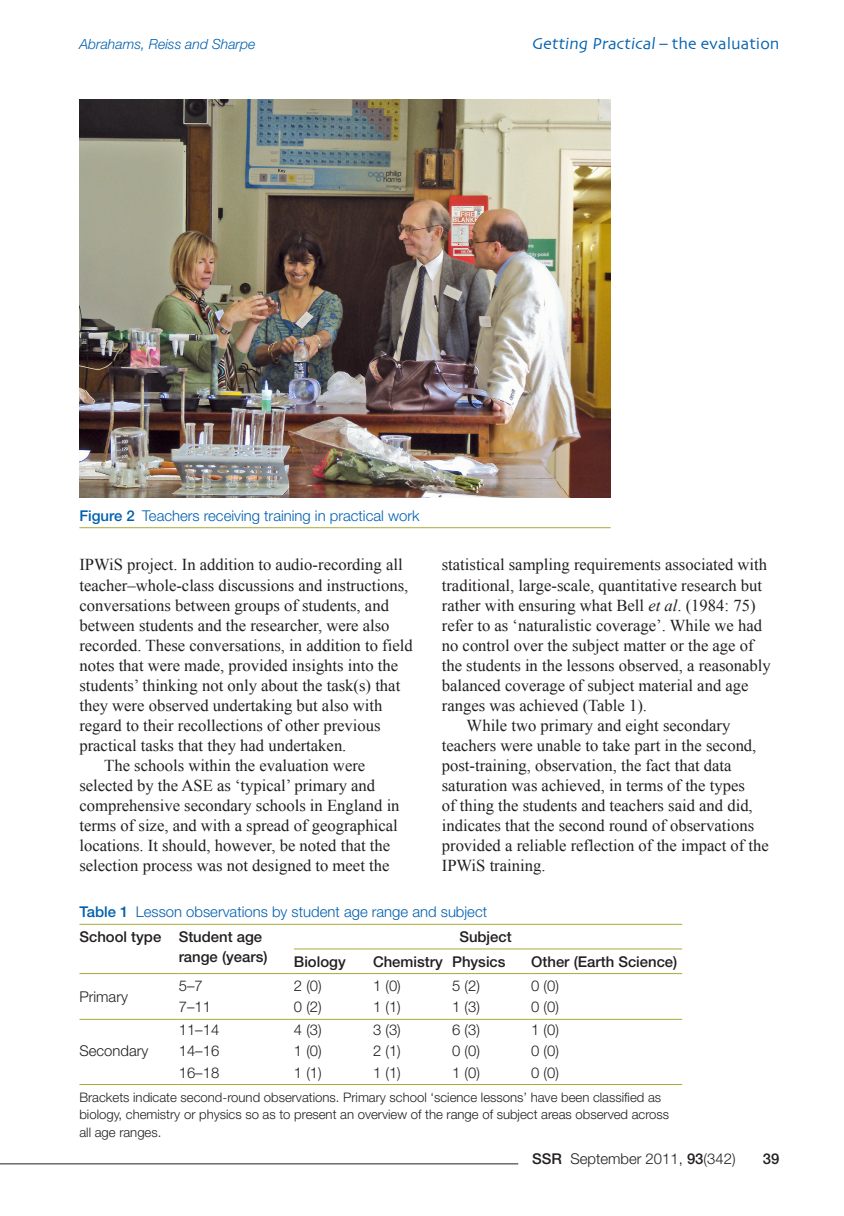
<style>
.page{position:relative;width:844px;height:1216px;background:#fff}
.page>*{position:absolute;margin:0;border:0;box-sizing:border-box;transform-origin:0 0}
.CH_body_tx{font:16.62px/19.9px "Times New Roman";color:#231f20}
.CH_body_tx_first{font:16.62px/19.9px "Times New Roman";color:#231f20}
.CH_running_head_rect{font:16.62px "Skia";color:#0160ae}
.CH_table_contents{font:300 14.88px "Helvetica Neue LT Std";color:#231f20}
.CH_table_heads{font:500 14.88px/20.1px "Helvetica Neue LT Std";color:#231f20}
.CH_table_title{font:300 14.88px "Helvetica Neue LT Std";color:#0160ae}
.CH_figure_caption{font:300 14.88px "Helvetica Neue LT Std";color:#0160ae}
.CH_running_head_rect-2{font:italic 300 14px "Helvetica Neue LT Std";color:#0160ae}
.CH_table_footnote{font:300 13.12px/17.5px "Helvetica Neue LT Std";color:#231f20}
.s1{font-weight:500}
.s2{font-style:italic}
</style>
<div class="page">
<hr style="left:0;top:1163px;width:518px;height:1px;background:#231f20">
<hr style="left:79px;top:923px;width:100px;height:1px;background:#a9ab38">
<hr style="left:179px;top:923px;width:115px;height:1px;background:#a9ab38">
<hr style="left:294px;top:923px;width:79px;height:1px;background:#a9ab38">
<hr style="left:373px;top:923px;width:79px;height:1px;background:#a9ab38">
<hr style="left:452px;top:923px;width:79px;height:1px;background:#a9ab38">
<hr style="left:531px;top:923px;width:151px;height:1px;background:#a9ab38">
<hr style="left:179px;top:1084px;width:115px;height:1px;background:#a9ab38">
<hr style="left:294px;top:1084px;width:79px;height:1px;background:#a9ab38">
<hr style="left:373px;top:1084px;width:79px;height:1px;background:#a9ab38">
<hr style="left:452px;top:1084px;width:79px;height:1px;background:#a9ab38">
<hr style="left:531px;top:1084px;width:151px;height:1px;background:#a9ab38">
<hr style="left:79px;top:1084px;width:100px;height:1px;background:#a9ab38">
<hr style="left:294px;top:948px;width:79px;height:1px;background:#a9ab38">
<hr style="left:373px;top:948px;width:79px;height:1px;background:#a9ab38">
<hr style="left:452px;top:948px;width:79px;height:1px;background:#a9ab38">
<hr style="left:531px;top:948px;width:151px;height:1px;background:#a9ab38">
<hr style="left:79px;top:973px;width:100px;height:1px;background:#a9ab38">
<hr style="left:179px;top:973px;width:115px;height:1px;background:#a9ab38">
<hr style="left:294px;top:973px;width:79px;height:1px;background:#a9ab38">
<hr style="left:373px;top:973px;width:79px;height:1px;background:#a9ab38">
<hr style="left:452px;top:973px;width:79px;height:1px;background:#a9ab38">
<hr style="left:531px;top:973px;width:151px;height:1px;background:#a9ab38">
<hr style="left:79px;top:1019px;width:100px;height:1px;background:#a9ab38">
<hr style="left:179px;top:1019px;width:115px;height:1px;background:#a9ab38">
<hr style="left:294px;top:1019px;width:79px;height:1px;background:#a9ab38">
<hr style="left:373px;top:1019px;width:79px;height:1px;background:#a9ab38">
<hr style="left:452px;top:1019px;width:79px;height:1px;background:#a9ab38">
<hr style="left:531px;top:1019px;width:151px;height:1px;background:#a9ab38">
<hr style="left:79px;top:527px;width:531px;height:1px;background:#a9ab38">
<img style="left:79px;top:99px;width:531px;height:398px">
<p class="CH_running_head_rect-2" style="left:79px;top:36px;width:177px">Abrahams, Reiss and Sharpe</p>
<p class="CH_running_head_rect" style="left:531px;top:34px;width:249px">Getting Practical – t h e eva l u a t i o n</p>
<p class="CH_figure_caption" style="left:79px;top:506px;width:341px"><span class="s1">Figure 2</span> Teachers receiving training in practical work</p>
<p class="CH_body_tx_first" style="left:79px;top:554px;width:335px">IPWiS project. In addition to audio-recording all teacher–whole-class discussions and instructions, conversations between groups of students, and between students and the researcher, were also recorded. These conversations, in addition to field notes that were made, provided insights into the students’ thinking not only about the task(s) that they were observed undertaking but also with regard to their recollections of other previous practical tasks that they had undertaken.</p>
<p class="CH_body_tx" style="left:79px;top:755px;width:321px;text-indent:25px">The schools within the evaluation were selected by the ASE as ‘typical’ primary and comprehensive secondary schools in England in terms of size, and with a spread of geographical locations. It should, however, be noted that the selection process was not designed to meet the</p>
<p class="CH_body_tx" style="left:441px;top:554px;width:330px">statistical sampling requirements associated with traditional, large-scale, quantitative research but rather with ensuring what Bell <span class="s2">et al</span>. (1984: 75) refer to as ‘naturalistic coverage’. While we had no control over the subject matter or the age of the students in the lessons observed, a reasonably balanced coverage of subject material and age ranges was achieved (Table 1).</p>
<p class="CH_body_tx" style="left:441px;top:715px;width:328px;text-indent:25px">While two primary and eight secondary teachers were unable to take part in the second, post-training, observation, the fact that data saturation was achieved, in terms of the types<br>of thing the students and teachers said and did, indicates that the second round of observations provided a reliable reflection of the impact of the IPWiS training.</p>
<p class="CH_table_title" style="left:79px;top:902px;width:409px"><span class="s1">Table 1</span> Lesson observations by student age range and subject</p>
<p class="CH_table_heads" style="left:79px;top:926px;width:83px">School type</p>
<p class="CH_table_heads" style="left:179px;top:926px;width:90px">Student age range (years)</p>
<p class="CH_table_heads" style="left:459px;top:926px;width:54px">Subject</p>
<p class="CH_table_heads" style="left:294px;top:951px;width:53px">Biology</p>
<p class="CH_table_heads" style="left:373px;top:951px;width:71px">Chemistry</p>
<p class="CH_table_heads" style="left:452px;top:951px;width:55px">Physics</p>
<p class="CH_table_heads" style="left:531px;top:951px;width:148px">Other (Earth Science)</p>
<p class="CH_table_contents" style="left:79px;top:987px;width:50px">Primary</p>
<p class="CH_table_contents" style="left:179px;top:976px;width:25px">5–7</p>
<p class="CH_table_contents" style="left:294px;top:976px;width:29px">2 (0)</p>
<p class="CH_table_contents" style="left:373px;top:976px;width:29px">1 (0)</p>
<p class="CH_table_contents" style="left:452px;top:976px;width:29px">5 (2)</p>
<p class="CH_table_contents" style="left:531px;top:976px;width:29px">0 (0)</p>
<p class="CH_table_contents" style="left:179px;top:997px;width:34px">7–11</p>
<p class="CH_table_contents" style="left:294px;top:997px;width:29px">0 (2)</p>
<p class="CH_table_contents" style="left:373px;top:997px;width:29px">1 (1)</p>
<p class="CH_table_contents" style="left:452px;top:997px;width:29px">1 (3)</p>
<p class="CH_table_contents" style="left:531px;top:997px;width:29px">0 (0)</p>
<p class="CH_table_contents" style="left:179px;top:1020px;width:42px">11–14</p>
<p class="CH_table_contents" style="left:294px;top:1020px;width:29px">4 (3)</p>
<p class="CH_table_contents" style="left:373px;top:1020px;width:29px">3 (3)</p>
<p class="CH_table_contents" style="left:452px;top:1020px;width:29px">6 (3)</p>
<p class="CH_table_contents" style="left:531px;top:1020px;width:29px">1 (0)</p>
<p class="CH_table_contents" style="left:179px;top:1041px;width:42px">14–16</p>
<p class="CH_table_contents" style="left:294px;top:1041px;width:29px">1 (0)</p>
<p class="CH_table_contents" style="left:373px;top:1041px;width:29px">2 (1)</p>
<p class="CH_table_contents" style="left:452px;top:1041px;width:29px">0 (0)</p>
<p class="CH_table_contents" style="left:531px;top:1041px;width:29px">0 (0)</p>
<p class="CH_table_contents" style="left:179px;top:1063px;width:42px">16–18</p>
<p class="CH_table_contents" style="left:294px;top:1063px;width:29px">1 (1)</p>
<p class="CH_table_contents" style="left:373px;top:1063px;width:29px">1 (1)</p>
<p class="CH_table_contents" style="left:452px;top:1063px;width:29px">1 (0)</p>
<p class="CH_table_contents" style="left:531px;top:1063px;width:29px">0 (0)</p>
<p class="CH_table_footnote" style="left:79px;top:1087px;width:591px">Brackets indicate second-round observations. Primary school ‘science lessons’ have been classified as biology, chemistry or physics so as to present an overview of the range of subject areas observed across all age ranges.</p>
<p class="CH_table_contents" style="left:79px;top:1041px;width:70px">Secondary</p>
<p class="CH_table_contents" style="left:532px;top:1149px;width:205px"><span class="s1">SSR</span> September 2011, <span class="s1">93</span>(342)</p>
<p class="CH_table_heads" style="left:762px;top:1148px;width:18px">39</p>
</div>
